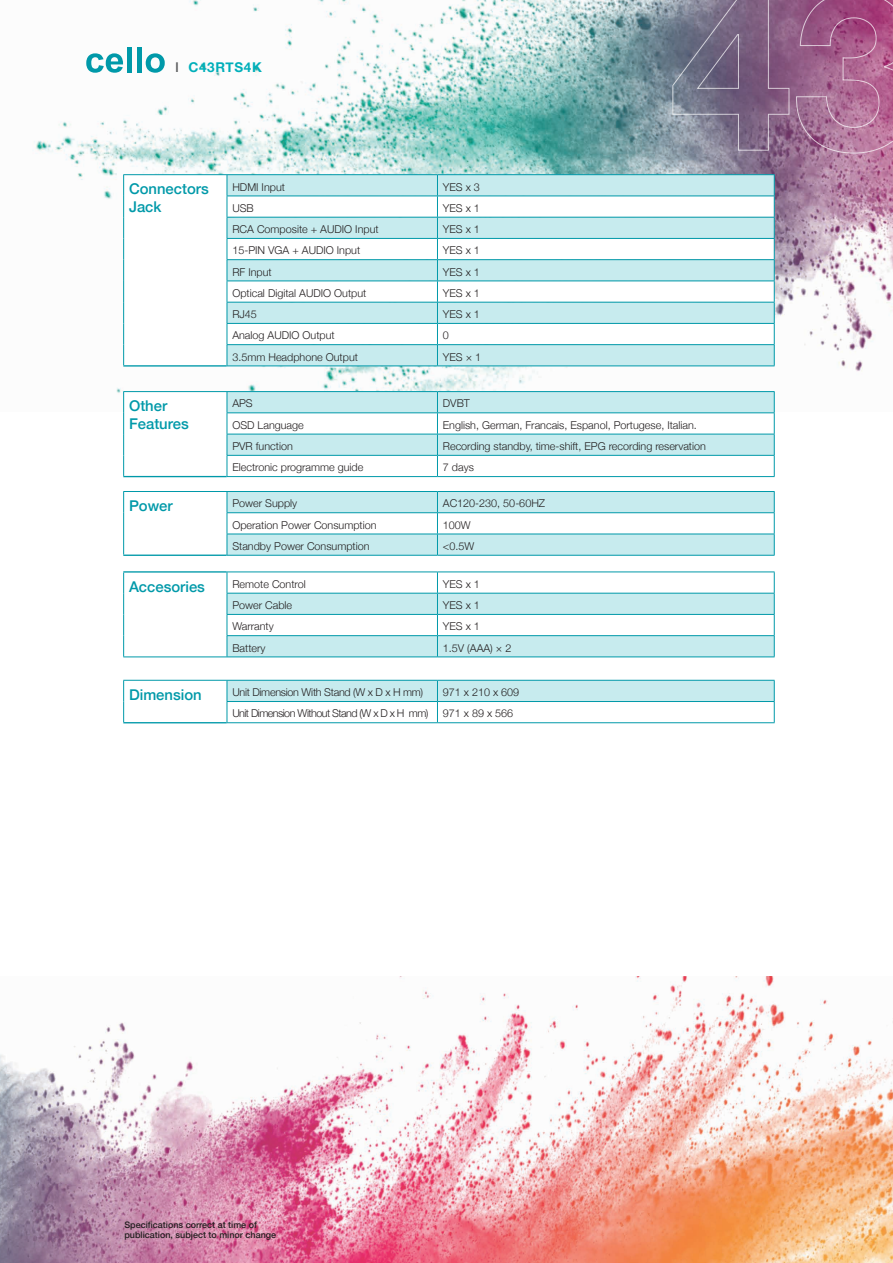
<style>
.page{position:relative;width:893px;height:1263px;background:#fff}
.page>*{position:absolute;margin:0;border:0;box-sizing:border-box;transform-origin:0 0}
.t1{font:500 14.85px/17.9px "Helvetica Neue";color:#0099a9}
.t2{font:700 13.5px "Helvetica Neue";letter-spacing:.05em;color:#00afba}
.t3{font:300 10.8px "Helvetica Neue";color:#231f20}
.t4{font:300 10.8px "Helvetica Neue";letter-spacing:-.05em;color:#231f20}
.t5{font:300 10.8px "Helvetica Neue";letter-spacing:-.025em;color:#231f20}
.t6{font:500 9px "Helvetica Neue";color:#231f20}
.s1{font-weight:500;color:#57585a}
</style>
<div class="page">
<img style="left:34px;top:0;width:859px;height:393px">
<svg style="left:86px;top:53px;width:37px;height:20px"></svg>
<div style="left:127px;top:47px;width:5px;height:25px;background:#0099a9"></div>
<div style="left:137px;top:47px;width:5px;height:25px;background:#0099a9"></div>
<svg style="left:146px;top:53px;width:19px;height:20px"></svg>
<svg style="left:672px;top:0;width:118px;height:151px;background:#7e6f8a"></svg>
<svg style="left:796px;top:0;width:97px;height:154px;background:#a96690"></svg>
<img style="left:0;top:977px;width:893px;height:286px">
<svg style="left:124px;top:175px;width:103px;height:190px"></svg>
<svg style="left:228px;top:175px;width:546px;height:191px;fill:#c7ebee"></svg>
<hr style="left:227px;top:217px;width:210px;height:1px;background:#0099a9">
<hr style="left:437px;top:217px;width:338px;height:1px;background:#0099a9">
<hr style="left:227px;top:238px;width:210px;height:1px;background:#0099a9">
<hr style="left:437px;top:238px;width:338px;height:1px;background:#0099a9">
<hr style="left:227px;top:259px;width:210px;height:1px;background:#0099a9">
<hr style="left:437px;top:259px;width:338px;height:1px;background:#0099a9">
<hr style="left:227px;top:281px;width:210px;height:1px;background:#0099a9">
<hr style="left:437px;top:281px;width:338px;height:1px;background:#0099a9">
<hr style="left:227px;top:302px;width:210px;height:1px;background:#0099a9">
<hr style="left:437px;top:302px;width:338px;height:1px;background:#0099a9">
<hr style="left:227px;top:323px;width:210px;height:1px;background:#0099a9">
<hr style="left:437px;top:323px;width:338px;height:1px;background:#0099a9">
<hr style="left:227px;top:344px;width:210px;height:1px;background:#0099a9">
<hr style="left:437px;top:344px;width:338px;height:1px;background:#0099a9">
<hr style="left:437px;top:366px;width:338px;height:1px;background:#0099a9">
<hr style="left:437px;top:174px;width:338px;height:1px;background:#0099a9">
<svg style="left:774px;top:175px;width:1px;height:191px"></svg>
<hr style="left:227px;top:196px;width:210px;height:1px;background:#0099a9">
<hr style="left:437px;top:196px;width:338px;height:1px;background:#0099a9">
<svg style="left:227px;top:175px;width:1px;height:191px"></svg>
<hr style="left:123px;top:174px;width:104px;height:1px;background:#0099a9">
<svg style="left:123px;top:175px;width:1px;height:190px"></svg>
<hr style="left:123px;top:365px;width:104px;height:2px;background:#0099a9">
<hr style="left:227px;top:174px;width:210px;height:1px;background:#0099a9">
<svg style="left:437px;top:175px;width:1px;height:191px"></svg>
<hr style="left:227px;top:366px;width:210px;height:1px;background:#0099a9">
<svg style="left:124px;top:392px;width:103px;height:84px"></svg>
<hr style="left:227px;top:476px;width:210px;height:1px;background:#0099a9">
<hr style="left:437px;top:476px;width:338px;height:1px;background:#0099a9">
<hr style="left:227px;top:391px;width:210px;height:1px;background:#0099a9">
<hr style="left:437px;top:391px;width:338px;height:1px;background:#0099a9">
<hr style="left:123px;top:391px;width:104px;height:1px;background:#0099a9">
<svg style="left:123px;top:392px;width:1px;height:84px"></svg>
<svg style="left:227px;top:392px;width:548px;height:84px"></svg>
<hr style="left:123px;top:476px;width:104px;height:1px;background:#0099a9">
<hr style="left:123px;top:571px;width:104px;height:2px;background:#0099a9">
<svg style="left:123px;top:573px;width:1px;height:83px"></svg>
<svg style="left:227px;top:572px;width:548px;height:85px"></svg>
<hr style="left:123px;top:656px;width:104px;height:1px;background:#0099a9">
<svg style="left:123px;top:680px;width:652px;height:43px"></svg>
<hr style="left:123px;top:722px;width:104px;height:1px;background:#0099a9">
<hr style="left:227px;top:555px;width:210px;height:1px;background:#0099a9">
<hr style="left:437px;top:555px;width:338px;height:1px;background:#0099a9">
<svg style="left:123px;top:491px;width:652px;height:64px"></svg>
<hr style="left:123px;top:554px;width:104px;height:2px;background:#0099a9">
<p class="t2" style="left:176px;top:57px;width:88px"><span class="s1">l</span> C43RTS4K</p>
<p class="t1" style="left:129px;top:179px;width:81px">Connectors<br>Jack</p>
<p class="t3" style="left:232px;top:178px;width:54px">HDMI Input</p>
<p class="t3" style="left:443px;top:178px;width:39px">YES x 3</p>
<p class="t3" style="left:232px;top:199px;width:23px">USB</p>
<p class="t3" style="left:443px;top:199px;width:39px">YES x 1</p>
<p class="t3" style="left:232px;top:220px;width:148px">RCA Composite + AUDIO Input</p>
<p class="t3" style="left:443px;top:220px;width:39px">YES x 1</p>
<p class="t3" style="left:232px;top:242px;width:129px">15-PIN VGA + AUDIO Input</p>
<p class="t3" style="left:443px;top:242px;width:39px">YES x 1</p>
<p class="t3" style="left:232px;top:263px;width:41px">RF Input</p>
<p class="t3" style="left:443px;top:263px;width:39px">YES x 1</p>
<p class="t3" style="left:232px;top:284px;width:136px">Optical Digital AUDIO Output</p>
<p class="t3" style="left:443px;top:284px;width:39px">YES x 1</p>
<p class="t3" style="left:232px;top:305px;width:26px">RJ45</p>
<p class="t3" style="left:443px;top:305px;width:39px">YES x 1</p>
<p class="t3" style="left:232px;top:327px;width:104px">Analog AUDIO Output</p>
<p class="t3" style="left:443px;top:327px;width:8px">0</p>
<p class="t3" style="left:232px;top:348px;width:127px">3.5mm Headphone Output</p>
<p class="t3" style="left:443px;top:348px;width:40px">YES × 1</p>
<p class="t1" style="left:129px;top:396px;width:61px">Other<br>Features</p>
<p class="t3" style="left:232px;top:395px;width:22px">APS</p>
<p class="t3" style="left:443px;top:395px;width:29px">DVBT</p>
<p class="t3" style="left:232px;top:416px;width:73px">OSD Language</p>
<p class="t3" style="left:443px;top:416px;width:256px">English, German, Francais, Espanol, Portugese, Italian.</p>
<p class="t3" style="left:232px;top:437px;width:62px">PVR function</p>
<p class="t3" style="left:443px;top:437px;width:265px">Recording standby, time-shift, EPG recording reservation</p>
<p class="t3" style="left:232px;top:459px;width:133px">Electronic programme guide</p>
<p class="t3" style="left:443px;top:459px;width:33px">7 days</p>
<p class="t1" style="left:129px;top:496px;width:45px">Power</p>
<p class="t3" style="left:232px;top:495px;width:66px">Power Supply</p>
<p class="t3" style="left:443px;top:495px;width:104px">AC120-230, 50-60HZ</p>
<p class="t3" style="left:232px;top:516px;width:146px">Operation Power Consumption</p>
<p class="t3" style="left:443px;top:516px;width:29px">100W</p>
<p class="t3" style="left:232px;top:537px;width:139px">Standby Power Consumption</p>
<p class="t3" style="left:443px;top:537px;width:33px">&lt;0.5W</p>
<p class="t1" style="left:129px;top:576px;width:77px">Accesories</p>
<p class="t3" style="left:232px;top:575px;width:75px">Remote Control</p>
<p class="t3" style="left:443px;top:575px;width:39px">YES x 1</p>
<p class="t3" style="left:232px;top:596px;width:61px">Power Cable</p>
<p class="t3" style="left:443px;top:596px;width:39px">YES x 1</p>
<p class="t3" style="left:232px;top:618px;width:43px">Warranty</p>
<p class="t3" style="left:443px;top:618px;width:39px">YES x 1</p>
<p class="t3" style="left:232px;top:639px;width:35px">Battery</p>
<p class="t3" style="left:443px;top:639px;width:70px">1.5V (AAA) × 2</p>
<p class="t1" style="left:129px;top:684px;width:74px">Dimension</p>
<p class="t5" style="left:232px;top:683px;width:192px">Unit Dimension With Stand (W x D x H mm)</p>
<p class="t3" style="left:443px;top:683px;width:78px">971 x 210 x 609</p>
<p class="t4" style="left:232px;top:705px;width:198px">Unit Dimension Without Stand (W x D x H mm)</p>
<p class="t3" style="left:443px;top:705px;width:72px">971 x 89 x 566</p>
<p class="t6" style="left:124px;top:1217px;width:134px">Specifications correct at time of</p>
<p class="t6" style="left:124px;top:1228px;width:153px">publication, subject to minor change</p>
</div>
